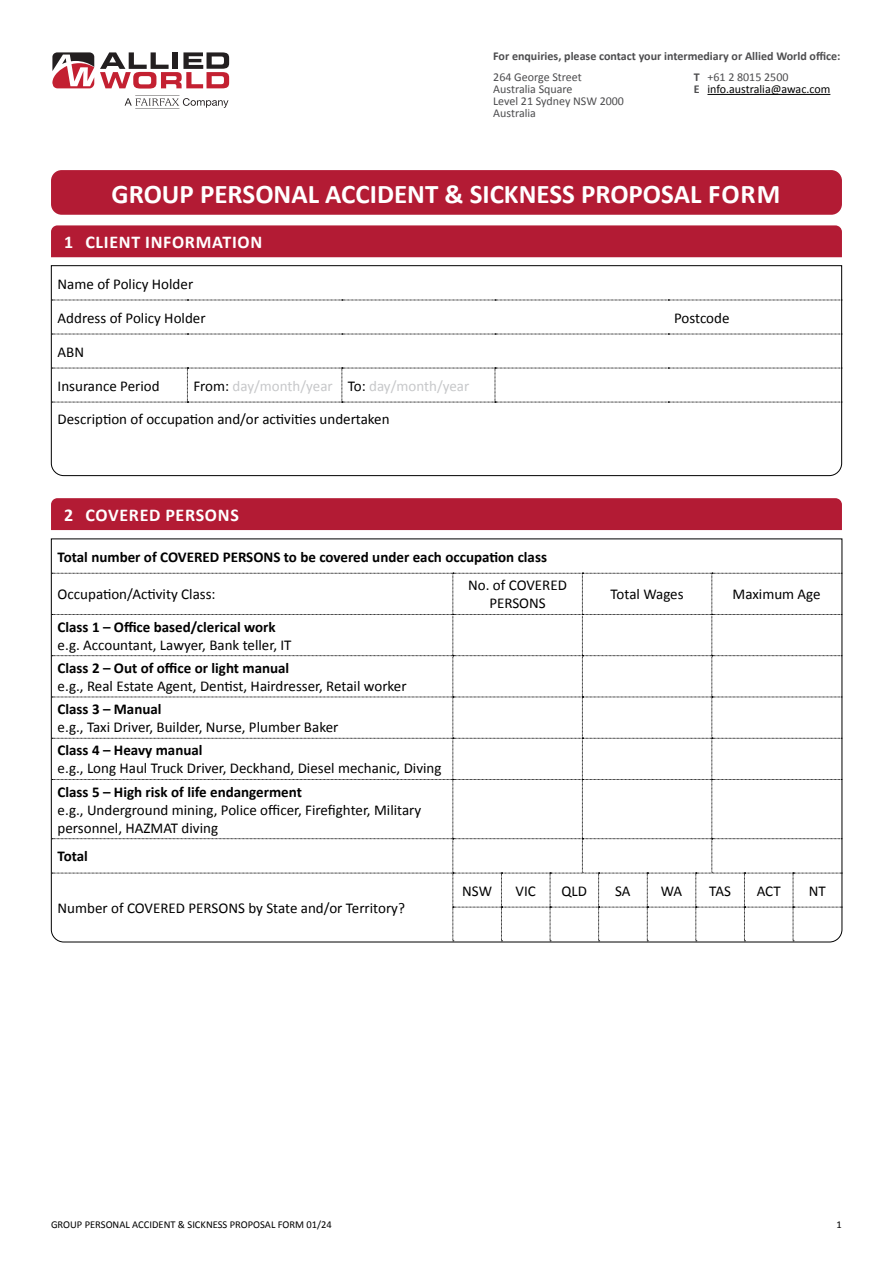
<style>
.page{position:relative;width:893px;height:1263px;background:#fff}
.page>*{position:absolute;margin:0;border:0;box-sizing:border-box;transform-origin:0 0}
.t1{font:700 27px "Calibri";color:#fff}
.t2{font:700 18px "Calibri";letter-spacing:.04em;color:#fff}
.t3{font:15px/18px "Calibri";color:#000;text-align:center}
.t4{font:700 15px "Calibri";color:#000}
.t5{font:15px "Calibri";color:#c7c8ca}
.t6{font:700 12px "Calibri";color:#4d4d4f}
.t7{font:12px/12px "Calibri";color:#4d4d4f}
.t8{font:12px/12px "Calibri";color:#000}
.t9{font:10.5px "Calibri";color:#000}
.s1{font-weight:700;color:#4d4d4f}
.s2{color:#4d4d4f}
.s3{color:#000}
</style>
<div class="page">
<svg style="left:100px;top:52px;width:129px;height:37px"></svg>
<svg style="left:51px;top:51px;width:45px;height:39px"></svg>
<svg style="left:52px;top:52px;width:42px;height:36px"></svg>
<svg style="left:125px;top:95px;width:103px;height:14px"></svg>
<div style="left:51px;top:170px;width:791px;height:45px;background:#b31b34;border-radius:11px"></div>
<div style="left:51px;top:225px;width:791px;height:32px;background:#b31b34"></div>
<svg style="left:51px;top:265px;width:791px;height:211px"></svg>
<div style="left:51px;top:498px;width:791px;height:32px;background:#b31b34"></div>
<svg style="left:51px;top:538px;width:791px;height:404px"></svg>
<hr style="left:707px;top:94px;width:123px;height:1px;background:#000">
<p class="t6" style="left:493px;top:48px;width:349px">For enquiries, please contact your intermediary or Allied World office:</p>
<p class="t7" style="left:493px;top:71px;width:132px">264 George Street<br>Australia Square<br>Level 21 Sydney NSW 2000<br>Australia</p>
<p class="t8" style="left:694px;top:71px;width:138px"><span class="s1">T</span> <span class="s2">+61 2 8015 2500<br></span><span class="s1">E</span> info.australia@awac.com</p>
<h1 class="t1" style="left:112px;top:176px;width:670px">GROUP PERSONAL ACCIDENT &amp; SICKNESS PROPOSAL FORM</h1>
<p class="t2" style="left:64px;top:231px;width:200px">1 CLIENT INFORMATION</p>
<p class="t3" style="left:58px;top:275px;width:137px">Name of Policy Holder</p>
<p class="t3" style="left:58px;top:309px;width:149px">Address of Policy Holder</p>
<p class="t3" style="left:674px;top:309px;width:57px">Postcode</p>
<p class="t3" style="left:58px;top:343px;width:28px">ABN</p>
<p class="t3" style="left:58px;top:377px;width:103px">Insurance Period</p>
<p class="t5" style="left:193px;top:376px;width:277px"><span class="s3">From:</span> day/month/year <span class="s3">To:</span> day/month/year</p>
<p class="t3" style="left:58px;top:410px;width:333px">Description of occupation and/or activities undertaken</p>
<p class="t2" style="left:64px;top:503px;width:176px">2 COVERED PERSONS</p>
<p class="t4" style="left:58px;top:547px;width:491px">Total number of COVERED PERSONS to be covered under each occupation class</p>
<p class="t3" style="left:58px;top:585px;width:160px">Occupation/Activity Class:</p>
<p class="t3" style="left:468px;top:576px;width:100px">No. of COVERED<br>PERSONS</p>
<p class="t3" style="left:611px;top:585px;width:75px">Total Wages</p>
<p class="t3" style="left:732px;top:585px;width:90px">Maximum Age</p>
<p class="t4" style="left:58px;top:617px;width:220px">Class 1 – Office based/clerical work</p>
<p class="t3" style="left:58px;top:636px;width:235px">e.g. Accountant, Lawyer, Bank teller, IT</p>
<p class="t4" style="left:58px;top:658px;width:233px">Class 2 – Out of office or light manual</p>
<p class="t3" style="left:58px;top:677px;width:350px">e.g., Real Estate Agent, Dentist, Hairdresser, Retail worker</p>
<p class="t4" style="left:58px;top:700px;width:105px">Class 3 – Manual</p>
<p class="t3" style="left:58px;top:718px;width:282px">e.g., Taxi Driver, Builder, Nurse, Plumber Baker</p>
<p class="t4" style="left:58px;top:741px;width:146px">Class 4 – Heavy manual</p>
<p class="t3" style="left:58px;top:759px;width:385px">e.g., Long Haul Truck Driver, Deckhand, Diesel mechanic, Diving</p>
<p class="t4" style="left:58px;top:782px;width:246px">Class 5 – High risk of life endangerment</p>
<p class="t3" style="left:58px;top:801px;width:365px;text-align:left">e.g., Underground mining, Police officer, Firefighter, Military personnel, HAZMAT diving</p>
<p class="t4" style="left:58px;top:847px;width:32px">Total</p>
<p class="t3" style="left:58px;top:899px;width:349px">Number of COVERED PERSONS by State and/or Territory?</p>
<p class="t3" style="left:462px;top:882px;width:31px">NSW</p>
<p class="t3" style="left:516px;top:882px;width:22px">VIC</p>
<p class="t3" style="left:561px;top:882px;width:27px">QLD</p>
<p class="t3" style="left:615px;top:882px;width:17px">SA</p>
<p class="t3" style="left:661px;top:882px;width:23px">WA</p>
<p class="t3" style="left:709px;top:882px;width:23px">TAS</p>
<p class="t3" style="left:757px;top:882px;width:25px">ACT</p>
<p class="t3" style="left:809px;top:882px;width:18px">NT</p>
<p class="t9" style="left:51px;top:1218px;width:282px">GROUP PERSONAL ACCIDENT &amp; SICKNESS PROPOSAL FORM 01/24</p>
<p class="t9" style="left:837px;top:1218px;width:7px">1</p>
</div>
